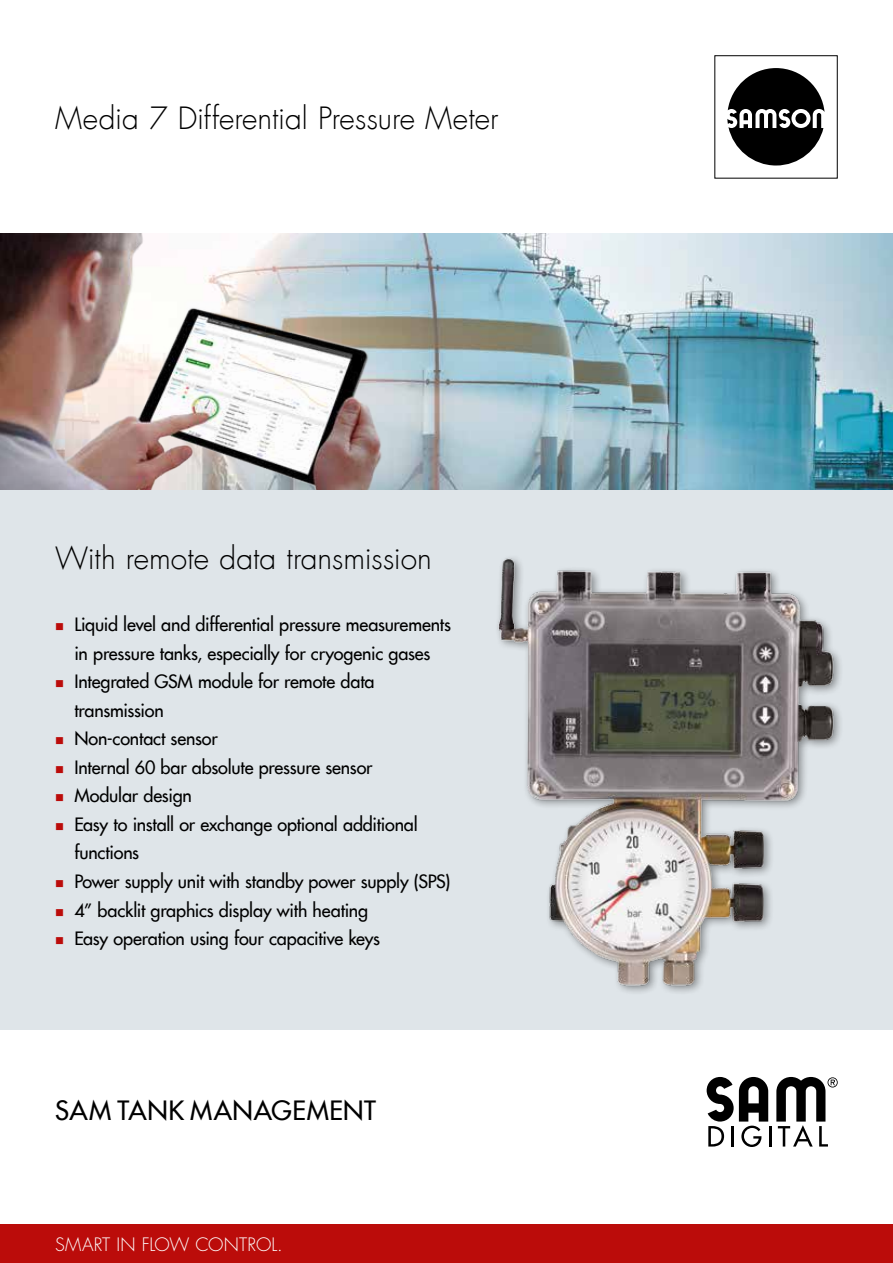
<style>
.page{position:relative;width:893px;height:1263px;background:#fff}
.page>*{position:absolute;margin:0;border:0;box-sizing:border-box;transform-origin:0 0}
.t1{font:300 30px "Futura Com";color:#000}
.t2{font:500 25.95px "Futura Com";letter-spacing:.025em;color:#000}
.t3{font:500 18px/28.5px "Futura Com";letter-spacing:-.01em;color:#000}
.t4{font:300 18px "Futura";letter-spacing:.005em;color:#fff}
</style>
<div class="page">
<div style="left:0;top:1225px;width:893px;height:38px;background:#bb0c0a"></div>
<div style="left:0;top:489px;width:893px;height:540px;background:#dfe5e9"></div>
<img style="left:426px;top:234px;width:467px;height:255px">
<div style="left:714px;top:55px;width:124px;height:124px;border:1px solid #000"></div>
<svg style="left:727px;top:68px;width:97px;height:98px"></svg>
<img style="left:497px;top:557px;width:344px;height:436px">
<img style="left:0;top:234px;width:426px;height:255px">
<hr style="left:769px;top:1126px;width:2px;height:20px;background:#000">
<svg style="left:776px;top:1077px;width:62px;height:69px"></svg>
<svg style="left:707px;top:1077px;width:61px;height:70px"></svg>
<h1 class="t1" style="left:55px;top:99px;width:445px">Media 7 Differential Pressure Meter</h1>
<h1 class="t1" style="left:55px;top:538px;width:378px">With remote data transmission</h1>
<p class="t3" style="left:74px;top:610px;width:378px">Liquid level and differential pressure measurements in pressure tanks, especially for cryogenic gases Integrated GSM module for remote data transmission<br>Non-contact sensor<br>Internal 60 bar absolute pressure sensor<br>Modular design<br>Easy to install or exchange optional additional functions<br>Power supply unit with standby power supply (SPS)<br>4” backlit graphics display with heating<br>Easy operation using four capacitive keys</p>
<h2 class="t2" style="left:55px;top:1091px;width:322px">SAM TANK MANAGEMENT</h2>
<p class="t4" style="left:55px;top:1233px;width:229px">SMART IN FLOW CONTROL.</p>
</div>
